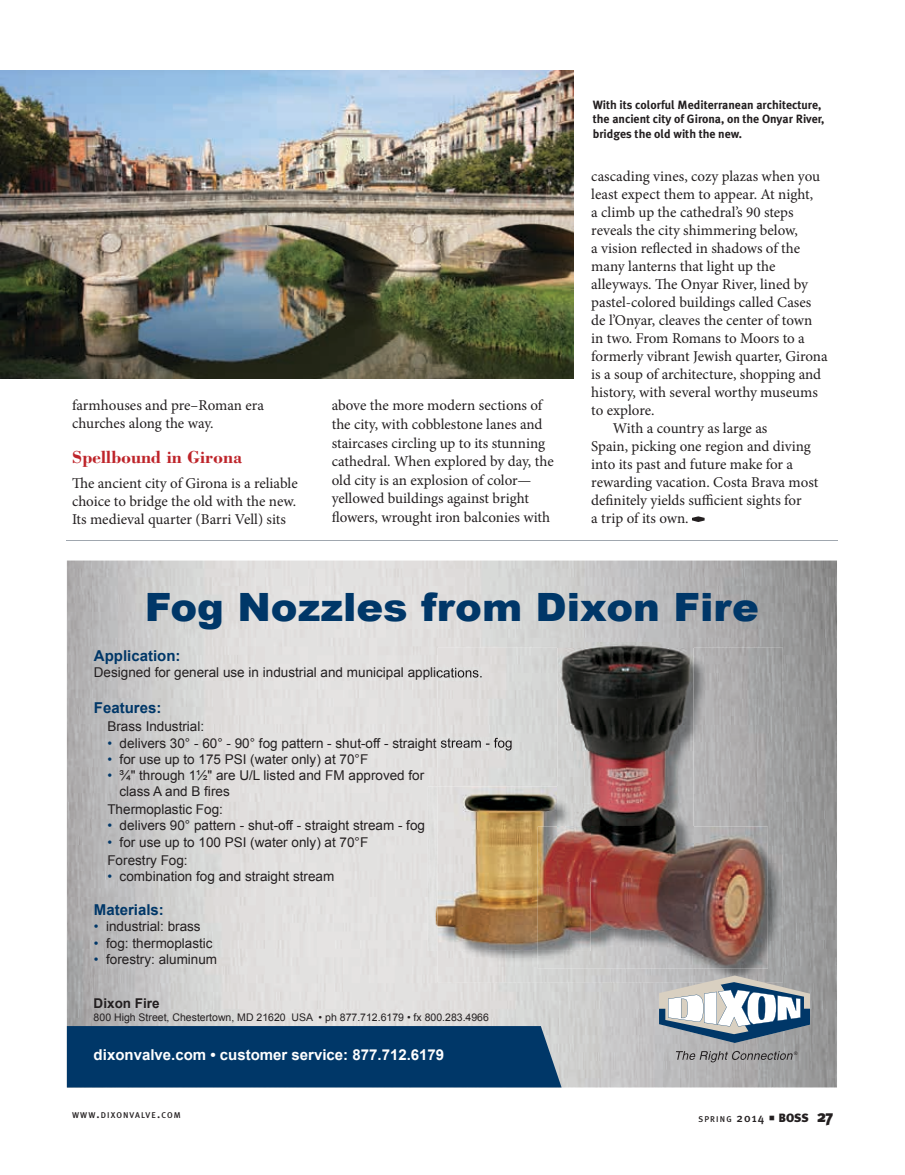
<style>
.page{position:relative;width:905px;height:1175px;background:#fff}
.page>*{position:absolute;margin:0;border:0;box-sizing:border-box;transform-origin:0 0}
.t1{font:900 39px "Arial";color:#003768}
.t2{font:700 18px "Bodoni";color:#be242a}
.t3{font:15px/18.6px "Minion Pro";color:#231f20}
.t4{font:700 15px "Arial";color:#fff}
.t5{font:700 15px "Arial";color:#003768}
.t6{font:13.5px/16.2px "Arial";color:#231f20}
.t7{font:700 13.5px "Arial";color:#231f20}
.t8{font:700 12px/14.4px "Meta Plus";color:#231f20}
.t9{font:10.5px "Arial";color:#231f20}
.t10{font:500 8.4px "Meta Plus";letter-spacing:.13em;color:#231f20}
.t11{font:italic 4.8px "Arial";color:#231f20}
.s1{color:#003768}
.s2{font-size:12px}
.s3{font-family:"Commercial Pi BT";font-weight:400;font-size:9px}
.s4{font-weight:900;font-size:12px}
.s5{font-weight:900;font-size:16.5px}
</style>
<div class="page">
<img style="left:67px;top:560px;width:770px;height:527px">
<img style="left:437px;top:647px;width:345px;height:335px">
<img style="left:437px;top:667px;width:44px;height:13px">
<img style="left:437px;top:737px;width:74px;height:13px">
<img style="left:557px;top:642px;width:136px;height:184px">
<img style="left:537px;top:826px;width:230px;height:142px">
<img style="left:590px;top:826px;width:103px;height:55px">
<img style="left:428px;top:786px;width:129px;height:165px">
<img style="left:557px;top:786px;width:33px;height:40px">
<img style="left:537px;top:826px;width:53px;height:125px">
<svg style="left:659px;top:975px;width:151px;height:68px"></svg>
<svg style="left:675px;top:1050px;width:117px;height:12px"></svg>
<div style="left:67px;top:1026px;width:494px;height:62px;background:#003768"></div>
<hr style="left:66px;top:540px;width:771px;height:1px;background:#a0a7af">
<img style="left:0;top:70px;width:573px;height:308px">
<svg style="left:692px;top:516px;width:12px;height:6px"></svg>
<p class="t3" style="left:72px;top:396px;width:193px;line-height:18px">farmhouses and pre–Roman era churches along the way.</p>
<p class="t2" style="left:72px;top:445px;width:172px">Spellbound in Girona</p>
<p class="t3" style="left:72px;top:474px;width:227px;line-height:18px;text-align:justify">The ancient city of Girona is a reliable choice to bridge the old with the new.<br>Its medieval quarter (Barri Vell) sits</p>
<p class="t3" style="left:332px;top:396px;width:223px">above the more modern sections of the city, with cobblestone lanes and staircases circling up to its stunning cathedral. When explored by day, the old city is an explosion of color— yellowed buildings against bright flowers, wrought iron balconies with</p>
<p class="t8" style="left:593px;top:98px;width:233px">With its colorful Mediterranean architecture, the ancient city of Girona, on the Onyar River, bridges the old with the new.</p>
<p class="t3" style="left:591px;top:167px;width:230px">cascading vines, cozy plazas when you</p>
<p class="t3" style="left:591px;top:185px;width:223px">least expect them to appear. At night,</p>
<p class="t3" style="left:591px;top:203px;width:204px">a climb up the cathedral’s 90 steps</p>
<p class="t3" style="left:591px;top:221px;width:208px">reveals the city shimmering below,</p>
<p class="t3" style="left:591px;top:239px;width:210px">a vision reflected in shadows of the</p>
<p class="t3" style="left:591px;top:257px;width:186px">many lanterns that light up the</p>
<p class="t3" style="left:591px;top:275px;width:218px">alleyways. The Onyar River, lined by</p>
<p class="t3" style="left:591px;top:293px;width:222px">pastel-colored buildings called Cases</p>
<p class="t3" style="left:591px;top:311px;width:222px">de l’Onyar, cleaves the center of town</p>
<p class="t3" style="left:591px;top:329px;width:215px">in two. From Romans to Moors to a</p>
<p class="t3" style="left:591px;top:347px;width:238px">formerly vibrant Jewish quarter, Girona</p>
<p class="t3" style="left:591px;top:365px;width:231px">is a soup of architecture, shopping and</p>
<p class="t3" style="left:591px;top:383px;width:228px">history, with several worthy museums</p>
<p class="t3" style="left:591px;top:401px;width:65px">to explore.</p>
<p class="t3" style="left:613px;top:419px;width:156px">With a country as large as</p>
<p class="t3" style="left:591px;top:437px;width:221px">Spain, picking one region and diving</p>
<p class="t3" style="left:591px;top:455px;width:203px">into its past and future make for a</p>
<p class="t3" style="left:591px;top:473px;width:229px">rewarding vacation. Costa Brava most</p>
<p class="t3" style="left:591px;top:491px;width:212px">definitely yields sufficient sights for</p>
<p class="t3" style="left:591px;top:509px;width:99px">a trip of its own.</p>
<h1 class="t1" style="left:145px;top:579px;width:615px">Fog Nozzles from Dixon Fire</h1>
<p class="t5" style="left:94px;top:645px;width:88px">Application:</p>
<p class="t6" style="left:94px;top:664px;width:390px">Designed for general use in industrial and municipal applications.</p>
<p class="t5" style="left:94px;top:697px;width:69px">Features:</p>
<p class="t6" style="left:107px;top:718px;width:98px">Brass Industrial:</p>
<p class="t6" style="left:107px;top:734px;width:406px"><span class="s1">•</span> delivers 30° - 60° - 90° fog pattern - shut-off - straight stream - fog</p>
<p class="t6" style="left:107px;top:751px;width:262px"><span class="s1">•</span> for use up to 175 PSI (water only) at 70°F</p>
<p class="t6" style="left:119px;top:767px;width:306px;text-indent:-12px"><span class="s1">•</span> ¾" through 1½" are U/L listed and FM approved for class A and B fires</p>
<p class="t6" style="left:107px;top:801px;width:117px">Thermoplastic Fog:</p>
<p class="t6" style="left:107px;top:817px;width:319px"><span class="s1">•</span> delivers 90° pattern - shut-off - straight stream - fog</p>
<p class="t6" style="left:107px;top:833px;width:262px;line-height:18px"><span class="s1">•</span> for use up to 100 PSI (water only) at 70°F<br>Forestry Fog:</p>
<p class="t6" style="left:107px;top:868px;width:228px"><span class="s1">•</span> combination fog and straight stream</p>
<p class="t5" style="left:94px;top:899px;width:72px">Materials:</p>
<p class="t6" style="left:94px;top:918px;width:108px"><span class="s1">•</span> industrial: brass</p>
<p class="t6" style="left:94px;top:934px;width:120px"><span class="s1">•</span> fog: thermoplastic</p>
<p class="t6" style="left:94px;top:950px;width:125px"><span class="s1">•</span> forestry: aluminum</p>
<p class="t7" style="left:94px;top:993px;width:68px">Dixon Fire</p>
<p class="t9" style="left:94px;top:1010px;width:397px">800 High Street, Chestertown, MD 21620 USA • ph 877.712.6179 • fx 800.283.4966</p>
<p class="t4" style="left:94px;top:1044px;width:352px">dixonvalve.com • customer service: 877.712.6179</p>
<p class="t10" style="left:72px;top:1110px;width:110px">WWW<span class="s2">.</span>DIXONVALVE<span class="s2">.</span>COM</p>
<p class="t11" style="left:793px;top:1049px;width:5px">®</p>
<p class="t10" style="left:698px;top:1114px;width:136px">SPRING <span class="s2">2014</span> <span class="s3">4</span> <span class="s4">BOSS</span> <span class="s5">27</span></p>
</div>
